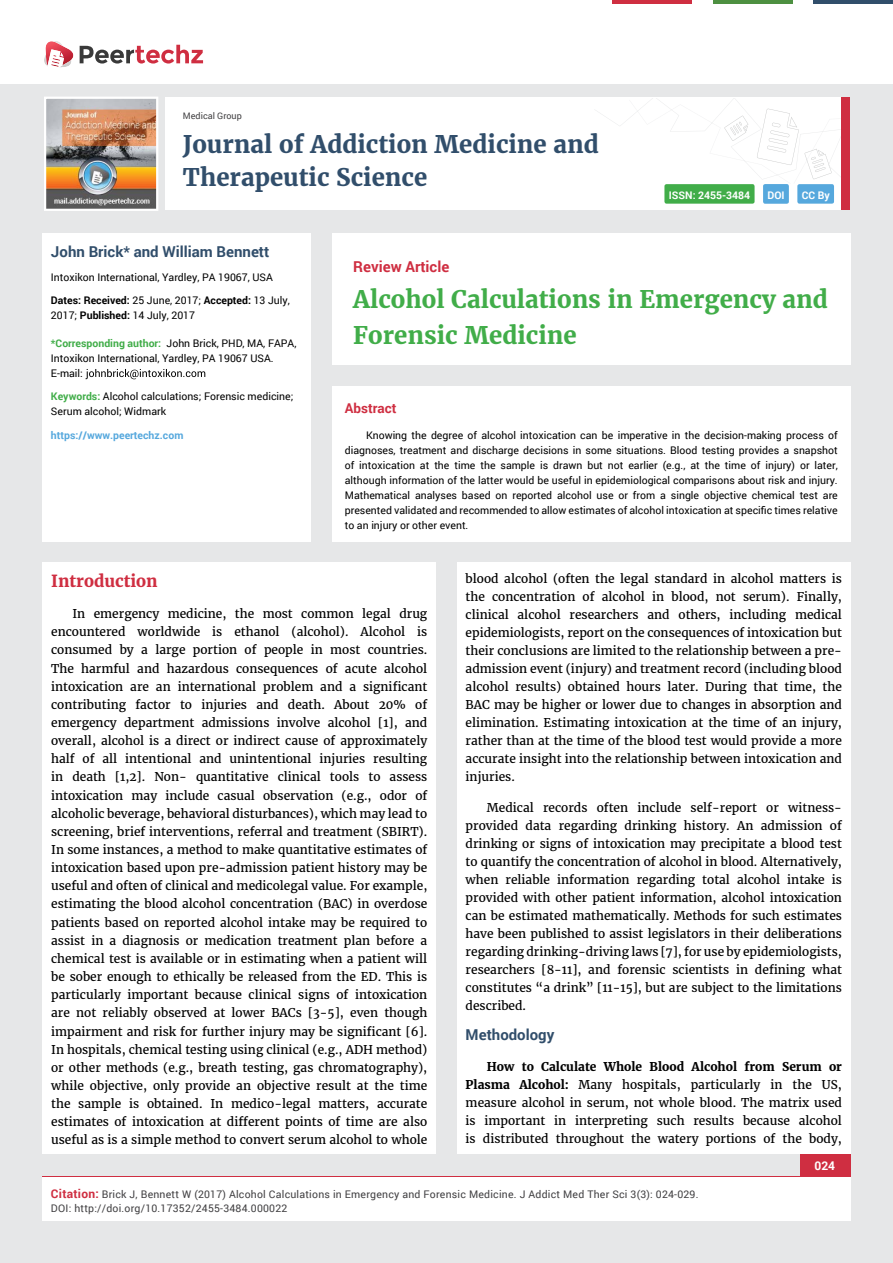
<style>
.page{position:relative;width:893px;height:1263px;background:#e6e7e8}
.page>*{position:absolute;margin:0;border:0;box-sizing:border-box;transform-origin:0 0}
.t1{font:700 24px/36px "Merriweather";color:#41ad49}
.t2{font:700 24px/33px "Merriweather";color:#314e6b}
.t3{font:700 16.5px "Merriweather";color:#cf2e41}
.t4{font:700 15px "Roboto";color:#314e6b}
.t5{font:700 15px "Roboto";color:#cf2e41}
.t6{font:700 13.5px "Roboto";color:#cf2e41}
.t7{font:12px/18.1px "Merriweather";color:#000;text-align:justify}
.t8{font:700 12px "Roboto";color:#fff}
.t9{font:10.5px/15px "Roboto";color:#000}
.t10{font:10.5px/13.5px "Roboto";letter-spacing:.02em;color:#414042}
.t11{font:700 10.5px "Roboto";color:#56a8dd}
.t12{font:700 10.5px "Roboto";color:#fff}
.t13{font:9px "Roboto";color:#414042}
.s1{font-weight:700}
.s2{font-weight:700;color:#41ad49}
.s3{font-weight:700;font-size:12px;color:#cf2e41}
</style>
<div class="page">
<div style="left:165px;top:98px;width:684px;height:112px;background:#fff"></div>
<svg style="left:597px;top:99px;width:244px;height:81px"></svg>
<div style="left:841px;top:98px;width:8px;height:112px;background:#cf2e41"></div>
<img style="left:44px;top:97px;width:114px;height:114px">
<div style="left:0;top:0;width:893px;height:83px;background:#fff"></div>
<svg style="left:44px;top:41px;width:159px;height:27px"></svg>
<div style="left:664px;top:184px;width:90px;height:20px;background:#41ad49;border-radius:2px"></div>
<div style="left:763px;top:184px;width:26px;height:20px;background:#56a8dd;border-radius:2px"></div>
<div style="left:797px;top:184px;width:37px;height:20px;background:#56a8dd;border-radius:2px"></div>
<hr style="left:713px;top:0;width:79px;height:3px;background:#4d9041">
<hr style="left:612px;top:0;width:80px;height:3px;background:#cf2e41">
<hr style="left:813px;top:0;width:80px;height:3px;background:#314e6b">
<div style="left:800px;top:1154px;width:50px;height:52px;background:#cf2e41"></div>
<div style="left:42px;top:1177px;width:808px;height:43px;background:#fff"></div>
<div style="left:332px;top:386px;width:518px;height:155px;background:#fff"></div>
<div style="left:332px;top:233px;width:518px;height:132px;background:#fff"></div>
<div style="left:42px;top:233px;width:269px;height:308px;background:#fff"></div>
<svg style="left:85px;top:369px;width:120px;height:10px"></svg>
<div style="left:43px;top:563px;width:393px;height:591px;background:#fff"></div>
<div style="left:457px;top:563px;width:393px;height:591px;background:#fff"></div>
<p class="t13" style="left:183px;top:110px;width:60px">Medical Group</p>
<h1 class="t2" style="left:183px;top:128px;width:417px">Journal of Addiction Medicine and<br>Therapeutic Science</h1>
<p class="t12" style="left:669px;top:188px;width:83px">ISSN: 2455-3484</p>
<p class="t12" style="left:767px;top:188px;width:19px">DOI</p>
<p class="t12" style="left:802px;top:188px;width:29px">CC By</p>
<p class="t4" style="left:51px;top:242px;width:220px">John Brick* and William Bennett</p>
<p class="t9" style="left:51px;top:269px;width:223px">Intoxikon International, Yardley, PA 19067, USA</p>
<p class="t9" style="left:51px;top:293px;width:240px"><span class="s1">Dates: Received:</span> 25 June, 2017; <span class="s1">Accepted:</span> 13 July,<br>2017; <span class="s1">Published:</span> 14 July, 2017</p>
<p class="t9" style="left:51px;top:335px;width:247px"><span class="s2">*Corresponding author:</span> John Brick, PHD, MA, FAPA,<br>Intoxikon International, Yardley, PA 19067 USA.<br>E-mail:</p>
<p class="t9" style="left:51px;top:389px;width:244px"><span class="s2">Keywords:</span> Alcohol calculations; Forensic medicine;<br>Serum alcohol; Widmark</p>
<p class="t11" style="left:51px;top:428px;width:134px">https://www.peertechz.com</p>
<p class="t5" style="left:353px;top:256px;width:98px">Review Article</p>
<h1 class="t1" style="left:353px;top:281px;width:476px">Alcohol Calculations in Emergency and<br>Forensic Medicine</h1>
<p class="t6" style="left:345px;top:399px;width:53px">Abstract</p>
<p class="t9" style="left:345px;top:427px;width:494px;text-align:justify;text-indent:21px">Knowing the degree of alcohol intoxication can be imperative in the decision-making process of diagnoses, treatment and discharge decisions in some situations. Blood testing provides a snapshot of intoxication at the time the sample is drawn but not earlier (e.g., at the time of injury) or later, although information of the latter would be useful in epidemiological comparisons about risk and injury.<br>Mathematical analyses based on reported alcohol use or from a single objective chemical test are presented validated and recommended to allow estimates of alcohol intoxication at specific times relative to an injury or other event.</p>
<h2 class="t3" style="left:51px;top:571px;width:108px">Introduction</h2>
<p class="t7" style="left:51px;top:605px;width:378px;text-indent:21px">In emergency medicine, the most common legal drug encountered worldwide is ethanol (alcohol). Alcohol is consumed by a large portion of people in most countries.<br>The harmful and hazardous consequences of acute alcohol intoxication are an international problem and a significant contributing factor to injuries and death. About 20% of emergency department admissions involve alcohol [1], and overall, alcohol is a direct or indirect cause of approximately half of all intentional and unintentional injuries resulting in death [1,2]. Non- quantitative clinical tools to assess intoxication may include casual observation (e.g., odor of alcoholic beverage, behavioral disturbances), which may lead to screening, brief interventions, referral and treatment (SBIRT).<br>In some instances, a method to make quantitative estimates of intoxication based upon pre-admission patient history may be useful and often of clinical and medicolegal value. For example, estimating the blood alcohol concentration (BAC) in overdose patients based on reported alcohol intake may be required to assist in a diagnosis or medication treatment plan before a chemical test is available or in estimating when a patient will be sober enough to ethically be released from the ED. This is particularly important because clinical signs of intoxication are not reliably observed at lower BACs [3-5], even though impairment and risk for further injury may be significant [6].<br>In hospitals, chemical testing using clinical (e.g., ADH method) or other methods (e.g., breath testing, gas chromatography), while objective, only provide an objective result at the time the sample is obtained. In medico-legal matters, accurate estimates of intoxication at different points of time are also useful as is a simple method to convert serum alcohol to whole</p>
<p class="t7" style="left:466px;top:570px;width:378px">blood alcohol (often the legal standard in alcohol matters is the concentration of alcohol in blood, not serum). Finally, clinical alcohol researchers and others, including medical epidemiologists, report on the consequences of intoxication but their conclusions are limited to the relationship between a pre&shy;admission event (injury) and treatment record (including blood alcohol results) obtained hours later. During that time, the BAC may be higher or lower due to changes in absorption and elimination. Estimating intoxication at the time of an injury, rather than at the time of the blood test would provide a more accurate insight into the relationship between intoxication and injuries.</p>
<p class="t7" style="left:466px;top:798px;width:378px;text-indent:21px">Medical records often include self-report or witness&shy;provided data regarding drinking history. An admission of drinking or signs of intoxication may precipitate a blood test to quantify the concentration of alcohol in blood. Alternatively, when reliable information regarding total alcohol intake is provided with other patient information, alcohol intoxication can be estimated mathematically. Methods for such estimates have been published to assist legislators in their deliberations regarding drinking-driving laws [7], for use by epidemiologists, researchers [8-11], and forensic scientists in defining what constitutes “a drink” [11-15], but are subject to the limitations described.</p>
<p class="t4" style="left:466px;top:1025px;width:90px">Methodology</p>
<p class="t7" style="left:466px;top:1058px;width:378px;text-indent:21px"><span class="s1">How to Calculate Whole Blood Alcohol from Serum or Plasma Alcohol:</span> Many hospitals, particularly in the US, measure alcohol in serum, not whole blood. The matrix used is important in interpreting such results because alcohol is distributed throughout the watery portions of the body,</p>
<p class="t8" style="left:814px;top:1158px;width:22px">024</p>
<p class="t10" style="left:51px;top:1188px;width:649px"><span class="s3">Citation:</span> Brick J, Bennett W (2017) Alcohol Calculations in Emergency and Forensic Medicine. J Addict Med Ther Sci 3(3): 024-029.<br>DOI: http://doi.org/10.17352/2455-3484.000022</p>
</div>
